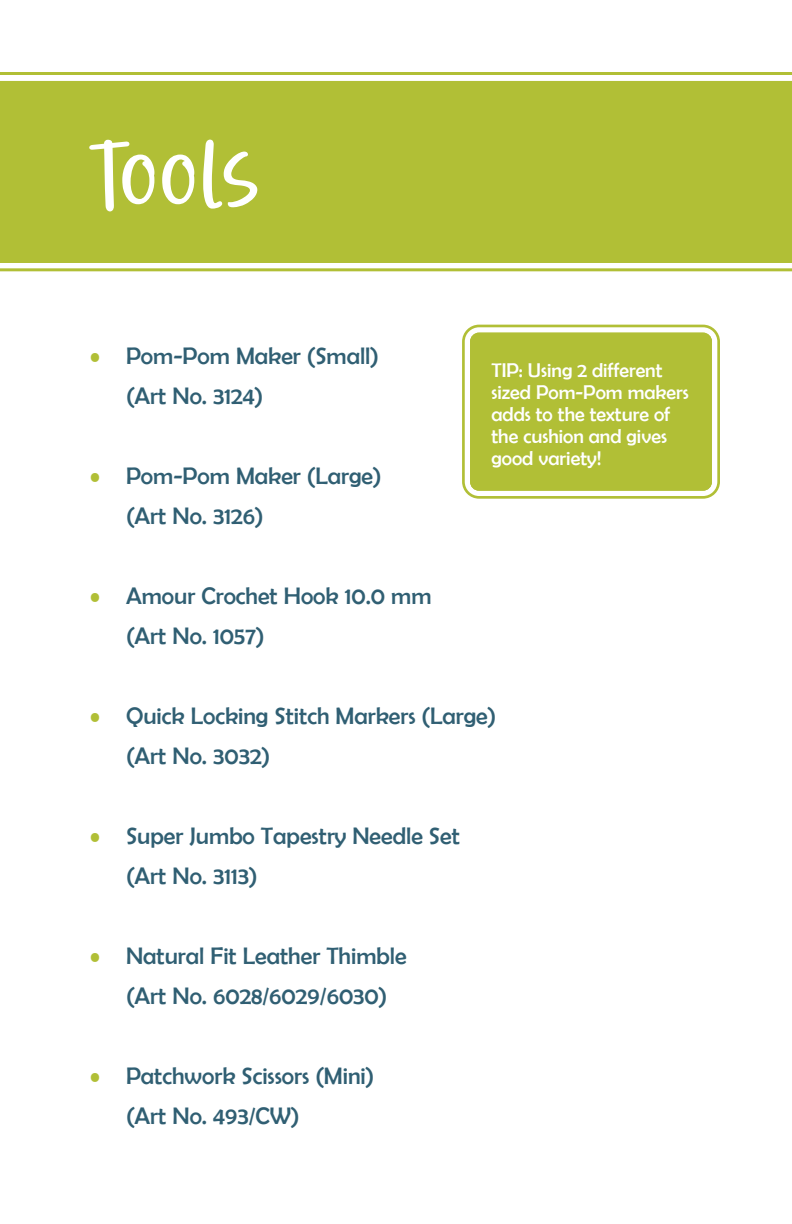
<style>
.page{position:relative;width:792px;height:1224px;background:#fff}
.page>*{position:absolute;margin:0;border:0;box-sizing:border-box;transform-origin:0 0}
.t1{font:88px "Qiyoshi";letter-spacing:.005em;color:#fff}
.t2{font:24px/40px "Berlin Sans FB";color:#305f73}
.t3{font:20px/22px "Berlin Sans FB";color:#fff}
.s1{font-size:22px;color:#b1bf36}
</style>
<div class="page">
<svg style="left:0;top:72px;width:792px;height:200px"></svg>
<div style="left:0;top:81px;width:792px;height:181px;background:#b1bf36"></div>
<div style="left:470px;top:333px;width:242px;height:158px;background:#b1bf36;border-radius:9px"></div>
<div style="left:462px;top:325px;width:258px;height:174px;border:3px solid #b1bf36;border-radius:16px"></div>
<div style="left:470px;top:333px;width:242px;height:158px;border:8px solid #b1bf36;border-radius:5px"></div>
<p class="t1" style="left:91px;top:126px;width:168px">Tools</p>
<p class="t2" style="left:90px;top:335px;width:291px"><span class="s1">•</span> Pom-Pom Maker (Small)</p>
<p class="t2" style="left:126px;top:375px;width:139px">(Art No. 3124)</p>
<p class="t2" style="left:90px;top:455px;width:293px"><span class="s1">•</span> Pom-Pom Maker (Large)</p>
<p class="t2" style="left:126px;top:495px;width:139px">(Art No. 3126)</p>
<p class="t2" style="left:90px;top:575px;width:343px"><span class="s1">•</span> Amour Crochet Hook 10.0 mm</p>
<p class="t2" style="left:126px;top:615px;width:140px">(Art No. 1057)</p>
<p class="t3" style="left:491px;top:359px;width:199px">TIP: Using 2 different sized Pom-Pom makers adds to the texture of the cushion and gives good variety!</p>
<p class="t2" style="left:126px;top:695px;width:372px;text-indent:-36px"><span class="s1">•</span> Quick Locking Stitch Markers (Large) (Art No. 3032)</p>
<p class="t2" style="left:126px;top:815px;width:335px;text-indent:-36px"><span class="s1">•</span> Super Jumbo Tapestry Needle Set (Art No. 3113)</p>
<p class="t2" style="left:90px;top:935px;width:318px"><span class="s1">•</span> Natural Fit Leather Thimble</p>
<p class="t2" style="left:126px;top:975px;width:263px">(Art No. 6028/6029/6030)</p>
<p class="t2" style="left:90px;top:1055px;width:286px"><span class="s1">•</span> Patchwork Scissors (Mini)</p>
<p class="t2" style="left:126px;top:1095px;width:175px">(Art No. 493/CW)</p>
</div>
